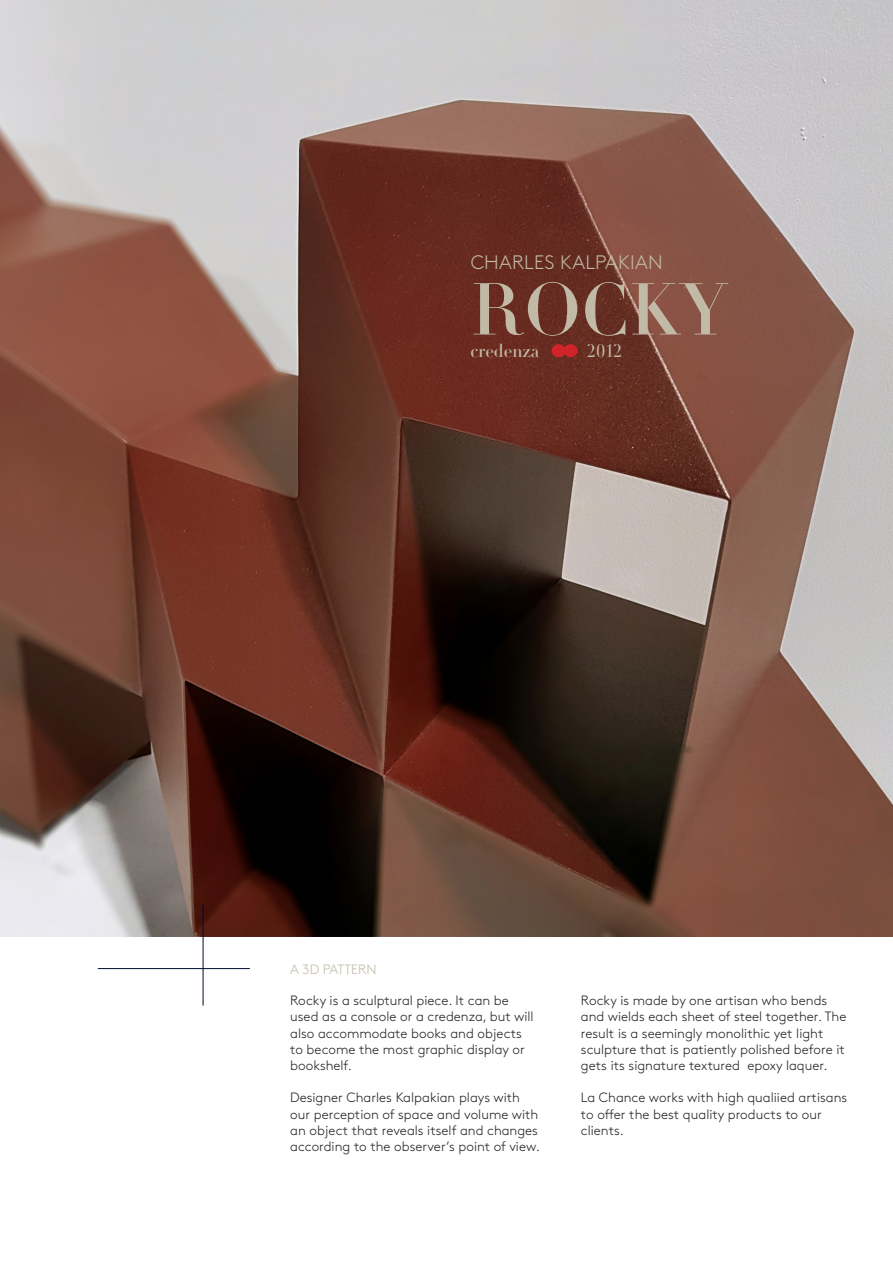
<style>
.page{position:relative;width:893px;height:1263px;background:#fff}
.page>*{position:absolute;margin:0;border:0;box-sizing:border-box;transform-origin:0 0}
.t1{font:72px "Didot LT Std Headline";color:#c1baa7}
.t2{font:300 19.5px "Brown Std";letter-spacing:.01em;color:#c1baa7}
.t3{font:18px "Didot LT Std Headline";color:#c1baa7}
.t4{font:300 13.5px/16.2px "Brown Std";color:#231f20}
.t5{font:300 13.5px "Brown Std";color:#c1baa7}
</style>
<div class="page">
<img style="left:0;top:0;width:893px;height:936px">
<svg style="left:552px;top:344px;width:26px;height:13px"></svg>
<hr style="left:98px;top:968px;width:152px;height:1px;background:#000c2d">
<hr style="left:203px;top:904px;width:1px;height:101px;background:#000c2d">
<p class="t2" style="left:471px;top:251px;width:194px">CHARLES KALPAKIAN</p>
<p class="t1" style="left:471px;top:266px;width:259px">ROCKY</p>
<p class="t3" style="left:471px;top:340px;width:70px">credenza</p>
<p class="t3" style="left:587px;top:340px;width:37px">2012</p>
<p class="t5" style="left:290px;top:962px;width:88px">A 3D PATTERN</p>
<p class="t4" style="left:290px;top:993px;width:245px">Rocky is a sculptural piece. It can be used as a console or a credenza, but will also accommodate books and objects to become the most graphic display or bookshelf.</p>
<p class="t4" style="left:290px;top:1090px;width:251px">Designer Charles Kalpakian plays with our perception of space and volume with an object that reveals itself and changes according to the observer’s point of view.</p>
<p class="t4" style="left:581px;top:993px;width:267px">Rocky is made by one artisan who bends and wields each sheet of steel together. The result is a seemingly monolithic yet light sculpture that is patiently polished before it gets its signature textured epoxy laquer.</p>
<p class="t4" style="left:581px;top:1090px;width:268px">La Chance works with high qualiied artisans to offer the best quality products to our clients.</p>
</div>
